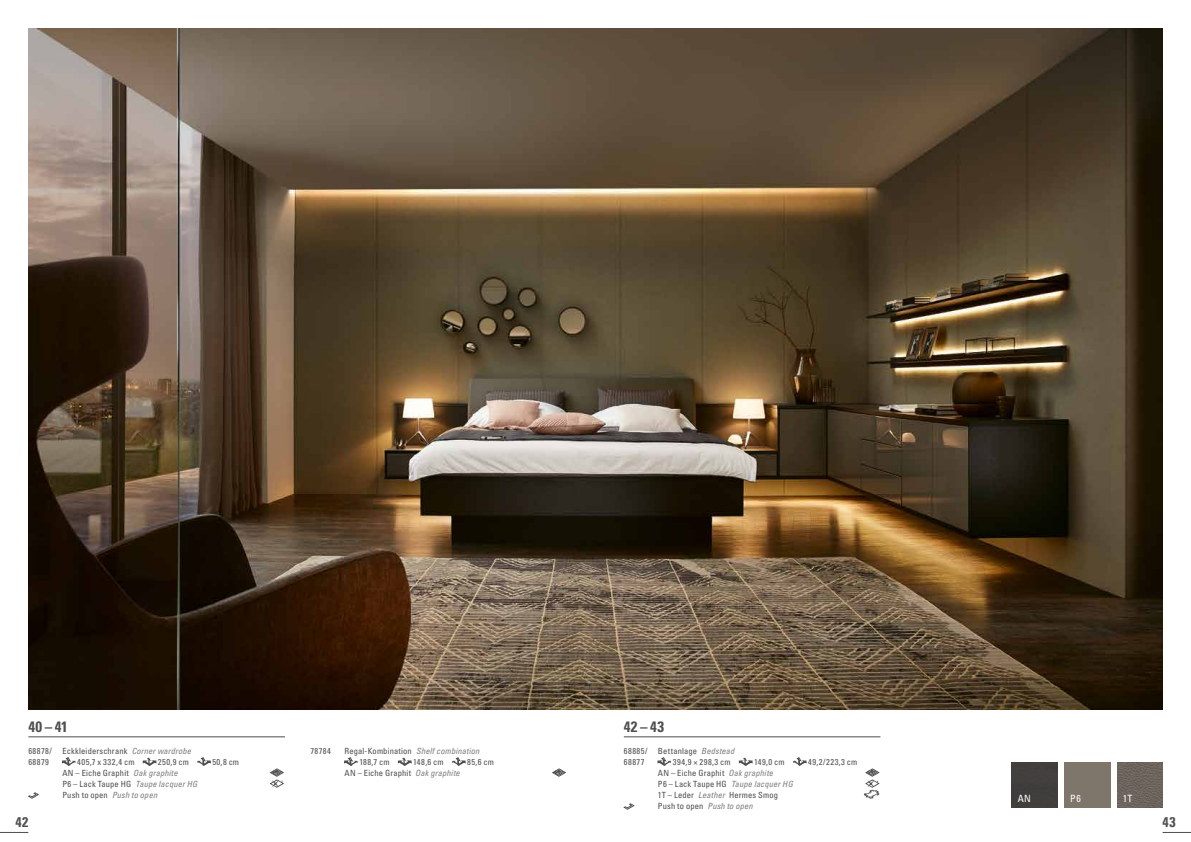
<style>
.page{position:relative;width:1191px;height:842px;background:#fff}
.page>*{position:absolute;margin:0;border:0;box-sizing:border-box;transform-origin:0 0}
.t1{font:700 condensed 15px "Univers LT Pro";letter-spacing:.035em;color:#4d4e4d}
.t2{font:700 condensed 14px "Univers LT Pro";color:#4d4e4d}
.t3{font:condensed 10px "Univers LT Pro";color:#fff}
.t4{font:condensed 8.5px/11px "Univers LT Pro";letter-spacing:.015em;color:#4d4e4d}
.t5{font:condensed 8.5px/11px "Univers LT Pro";letter-spacing:.05em;color:#4d4e4d}
.s1{font-style:italic;color:#7d7f7e}
</style>
<div class="page">
<svg style="left:1162px;top:832px;width:29px;height:1px"></svg>
<svg style="left:0;top:832px;width:28px;height:1px"></svg>
<img style="left:28px;top:28px;width:1134px;height:681px">
<hr style="left:28px;top:737px;width:257px;height:1px;background:#4d4e4d">
<svg style="left:62px;top:757px;width:13px;height:9px"></svg>
<svg style="left:143px;top:757px;width:13px;height:9px"></svg>
<svg style="left:197px;top:757px;width:14px;height:9px"></svg>
<svg style="left:270px;top:768px;width:14px;height:20px"></svg>
<svg style="left:28px;top:792px;width:11px;height:7px"></svg>
<svg style="left:344px;top:757px;width:13px;height:9px"></svg>
<svg style="left:398px;top:757px;width:13px;height:9px"></svg>
<svg style="left:452px;top:757px;width:13px;height:9px"></svg>
<svg style="left:552px;top:768px;width:14px;height:9px"></svg>
<div style="left:1012px;top:763px;width:45px;height:45px;background:#413f3d"></div>
<img style="left:1117px;top:763px;width:45px;height:45px">
<hr style="left:624px;top:737px;width:256px;height:1px;background:#4d4e4d">
<svg style="left:657px;top:757px;width:14px;height:9px"></svg>
<svg style="left:739px;top:757px;width:13px;height:9px"></svg>
<svg style="left:793px;top:757px;width:13px;height:9px"></svg>
<svg style="left:864px;top:768px;width:16px;height:31px"></svg>
<svg style="left:623px;top:803px;width:11px;height:7px"></svg>
<h1 class="t1" style="left:28px;top:718px;width:41px">40 – 41</h1>
<p class="t4" style="left:28px;top:746px;width:164px">68878/ Eckkleiderschrank <span class="s1">Corner wardrobe<br></span>68879</p>
<p class="t4" style="left:77px;top:757px;width:59px">405,7 x 332,4 cm</p>
<p class="t4" style="left:158px;top:757px;width:32px">250,9 cm</p>
<p class="t4" style="left:212px;top:757px;width:28px">50,8 cm</p>
<p class="t4" style="left:62px;top:768px;width:136px">AN – Eiche Graphit <span class="s1">Oak graphite<br></span>P6 – Lack Taupe HG <span class="s1">Taupe lacquer HG<br></span>Push to open <span class="s1">Push to open</span></p>
<p class="t4" style="left:310px;top:746px;width:22px">78784</p>
<p class="t4" style="left:359px;top:746px;width:121px;text-indent:-15px">Regal-Kombination <span class="s1">Shelf combination<br></span>188,7 cm</p>
<p class="t4" style="left:413px;top:757px;width:32px">148,6 cm</p>
<p class="t4" style="left:467px;top:757px;width:28px">85,6 cm</p>
<p class="t4" style="left:344px;top:768px;width:117px">AN – Eiche Graphit <span class="s1">Oak graphite</span></p>
<h1 class="t1" style="left:624px;top:718px;width:42px">42 – 43</h1>
<p class="t5" style="left:624px;top:746px;width:112px">68885/ Bettanlage <span class="s1">Bedstead<br></span>68877</p>
<p class="t4" style="left:673px;top:757px;width:59px">394,9 × 298,3 cm</p>
<p class="t4" style="left:754px;top:757px;width:32px">149,0 cm</p>
<p class="t4" style="left:808px;top:757px;width:51px">49,2/223,3 cm</p>
<p class="t4" style="left:658px;top:768px;width:136px">AN – Eiche Graphit <span class="s1">Oak graphite<br></span>P6 – Lack Taupe HG <span class="s1">Taupe lacquer HG<br></span>1T – Leder <span class="s1">Leather</span> Hermes Smog<br>Push to open <span class="s1">Push to open</span></p>
<p class="t3" style="left:1017px;top:792px;width:15px">AN</p>
<p class="t3" style="left:1070px;top:792px;width:12px">P6</p>
<p class="t3" style="left:1123px;top:792px;width:11px">1T</p>
<h2 class="t2" style="left:15px;top:813px;width:15px">42</h2>
<h2 class="t2" style="left:1162px;top:813px;width:15px">43</h2>
</div>
